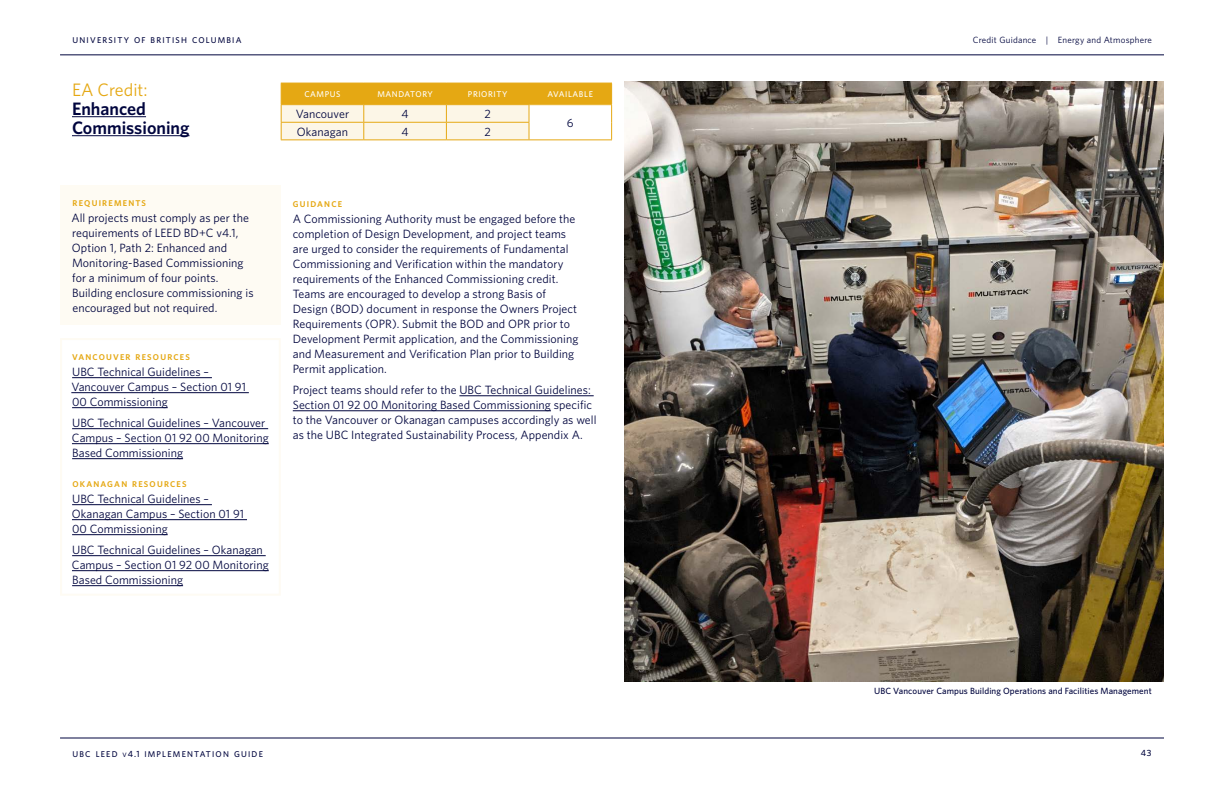
<style>
.page{position:relative;width:1224px;height:792px;background:#fff}
.page>*{position:absolute;margin:0;border:0;box-sizing:border-box;transform-origin:0 0}
.t1{font:600 18px/19px "Whitney";color:#00053e}
.t2{font:18px "Whitney";color:#e5a813}
.t3{font:12px/15px "Whitney";letter-spacing:.005em;color:#00053e}
.t4{font:500 9px "Whitney";letter-spacing:.01em;color:#00053e}
.t5{font:9px "Whitney";letter-spacing:.025em;color:#00053e}
.t6{font:500 9px "Whitney";color:#00053e}
.t7{font:500 8.4px "Whitney";letter-spacing:.145em;color:#00053e}
.t8{font:600 8.4px "Whitney";letter-spacing:.145em;color:#e5a813}
.t9{font:500 8.4px "Whitney";color:#fff}
.s1{font-size:6.3px}
.s2{font-size:9px}
</style>
<div class="page">
<hr style="left:60px;top:55px;width:1104px;height:1px;background:#00053e">
<hr style="left:60px;top:738px;width:1104px;height:1px;background:#00053e">
<img style="left:624px;top:81px;width:540px;height:600px">
<svg style="left:281px;top:83px;width:331px;height:57px;background:#f2d692"></svg>
<hr style="left:281px;top:139px;width:83px;height:1px;background:#e5a813">
<hr style="left:364px;top:139px;width:82px;height:1px;background:#e5a813">
<hr style="left:446px;top:139px;width:83px;height:1px;background:#e5a813">
<hr style="left:72px;top:377px;width:140px;height:1px;background:#00053e">
<hr style="left:71px;top:392px;width:178px;height:1px;background:#00053e">
<hr style="left:72px;top:407px;width:96px;height:1px;background:#00053e">
<hr style="left:72px;top:428px;width:196px;height:1px;background:#00053e">
<hr style="left:72px;top:443px;width:197px;height:1px;background:#00053e">
<hr style="left:72px;top:458px;width:111px;height:1px;background:#00053e">
<hr style="left:72px;top:504px;width:140px;height:1px;background:#00053e">
<hr style="left:72px;top:519px;width:175px;height:1px;background:#00053e">
<hr style="left:72px;top:534px;width:96px;height:1px;background:#00053e">
<hr style="left:72px;top:555px;width:194px;height:1px;background:#00053e">
<hr style="left:72px;top:570px;width:197px;height:1px;background:#00053e">
<hr style="left:72px;top:585px;width:111px;height:1px;background:#00053e">
<div style="left:60px;top:338px;width:221px;height:258px;border:2px solid #fefbf3"></div>
<div style="left:60px;top:185px;width:221px;height:139px;background:#fefbf3"></div>
<hr style="left:459px;top:396px;width:135px;height:1px;background:#00053e">
<hr style="left:293px;top:411px;width:258px;height:1px;background:#00053e">
<hr style="left:72px;top:116px;width:74px;height:1px;background:#00053e">
<hr style="left:72px;top:135px;width:118px;height:1px;background:#00053e">
<p class="t7" style="left:73px;top:35px;width:170px">UNIVERSITY OF BRITISH COLUMBIA</p>
<p class="t5" style="left:973px;top:34px;width:181px">Credit Guidance | Energy and Atmosphere</p>
<h1 class="t2" style="left:72px;top:77px;width:77px">EA Credit:</h1>
<h1 class="t1" style="left:72px;top:99px;width:119px">Enhanced<br>Commissioning</h1>
<p class="t9" style="left:304px;top:88px;width:8px">CAM</p>
<p class="t9" style="left:325px;top:88px;width:11px">PUS</p>
<p class="t9" style="left:377px;top:88px;width:8px">MAN</p>
<p class="t9" style="left:398px;top:88px;width:13px">DATORY</p>
<p class="t9" style="left:468px;top:88px;width:11px">PRIORITY</p>
<p class="t9" style="left:548px;top:88px;width:6px">AVAILABLE</p>
<p class="t3" style="left:296px;top:106px;width:55px">Vancouver</p>
<p class="t3" style="left:402px;top:106px;width:9px">4</p>
<p class="t3" style="left:484px;top:106px;width:8px">2</p>
<p class="t3" style="left:567px;top:115px;width:8px">6</p>
<p class="t3" style="left:297px;top:124px;width:52px">Okanagan</p>
<p class="t3" style="left:402px;top:124px;width:9px">4</p>
<p class="t3" style="left:484px;top:124px;width:8px">2</p>
<p class="t8" style="left:73px;top:198px;width:75px">REQUIREMENTS</p>
<p class="t3" style="left:71px;top:210px;width:184px">All projects must comply as per the requirements of LEED BD+C v4.1,<br>Option 1, Path 2: Enhanced and<br>Monitoring-Based Commissioning for a minimum of four points.<br>Building enclosure commissioning is encouraged but not required.</p>
<p class="t8" style="left:72px;top:351px;width:119px">VANCOUVER RESOURCES</p>
<p class="t3" style="left:71px;top:364px;width:176px">UBC Technical Guidelines –<br>Vancouver Campus – Section 01 91<br>00 Commissioning</p>
<p class="t3" style="left:72px;top:415px;width:198px">UBC Technical Guidelines – Vancouver<br>Campus – Section 01 92 00 Monitoring<br>Based Commissioning</p>
<p class="t8" style="left:72px;top:478px;width:116px">OKANAGAN RESOURCES</p>
<p class="t3" style="left:72px;top:491px;width:174px">UBC Technical Guidelines –<br>Okanagan Campus – Section 01 91<br>00 Commissioning</p>
<p class="t3" style="left:72px;top:542px;width:198px">UBC Technical Guidelines – Okanagan<br>Campus – Section 01 92 00 Monitoring<br>Based Commissioning</p>
<p class="t8" style="left:293px;top:198px;width:51px">GUIDANCE</p>
<p class="t3" style="left:293px;top:211px;width:287px">A Commissioning Authority must be engaged before the completion of Design Development, and project teams are urged to consider the requirements of Fundamental Commissioning and Verification within the mandatory requirements of the Enhanced Commissioning credit.<br>Teams are encouraged to develop a strong Basis of Design (BOD) document in response the Owners Project Requirements (OPR). Submit the BOD and OPR prior to Development Permit application, and the Commissioning and Measurement and Verification Plan prior to Building Permit application.</p>
<p class="t3" style="left:293px;top:382px;width:305px">Project teams should refer to the UBC Technical Guidelines:<br>Section 01 92 00 Monitoring Based Commissioning specific to the Vancouver or Okanagan campuses accordingly as well as the UBC Integrated Sustainability Process, Appendix A.</p>
<p class="t4" style="left:874px;top:685px;width:279px">UBC Vancouver Campus Building Operations and Facilities Management</p>
<p class="t7" style="left:73px;top:748px;width:192px">UBC LEED <span class="s1">V</span><span class="s2">4.1</span> IMPLEMENTATION GUIDE</p>
<p class="t6" style="left:1141px;top:747px;width:12px">43</p>
</div>
